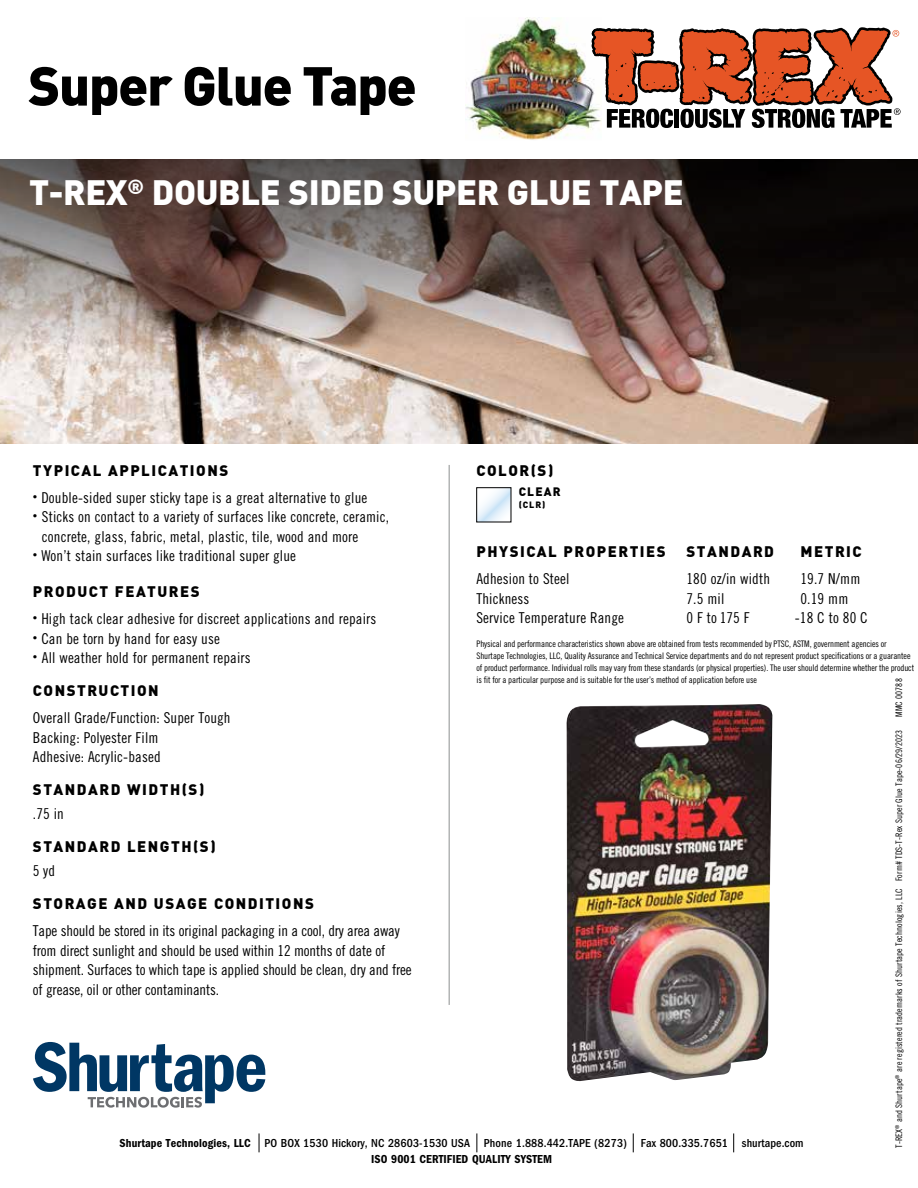
<style>
.page{position:relative;width:918px;height:1188px;background:#fff}
.page>*{position:absolute;margin:0;border:0;box-sizing:border-box;transform-origin:0 0}
.t1{font:900 54px "DIN";letter-spacing:-.025em;color:#000}
.t2{font:900 34.5px "DIN";letter-spacing:-.01em;color:#fff}
.t3{font:15px/19.5px "Trade Gothic LT Std Cn 18";letter-spacing:.01em;color:#000}
.t4{font:15px/19.5px "Trade Gothic LT Std Cn 18";letter-spacing:-.01em;color:#000}
.t5{font:900 15px "DIN";letter-spacing:.1em;color:#000}
.t6{font:500 condensed 12px "ITC Franklin Gothic Std";letter-spacing:.01em;color:#000}
.t7{font:12px "ITC Franklin Gothic Std Dm Cd";letter-spacing:.01em;color:#000}
.t8{font:900 12px "DIN";letter-spacing:.1em;color:#000}
.t9{font:9px/12px "Trade Gothic LT Std Cn 18";letter-spacing:-.01em;color:#000}
.t10{font:9px "Trade Gothic LT Std Cn 18";letter-spacing:.01em;color:#000}
.t11{font:900 9px "DIN";color:#000}
.s1{font-family:"ITC Franklin Gothic Std Dm Cd";font-weight:400;font-stretch:normal}
</style>
<div class="page">
<img style="left:0;top:393px;width:918px;height:50px">
<svg style="left:0;top:160px;width:918px;height:233px;background:#6c5d57"></svg>
<svg style="left:476px;top:1133px;width:1px;height:19px"></svg>
<svg style="left:259px;top:1133px;width:1px;height:19px"></svg>
<svg style="left:633px;top:1133px;width:1px;height:19px"></svg>
<svg style="left:733px;top:1133px;width:1px;height:19px"></svg>
<hr style="left:449px;top:465px;width:1px;height:540px;background:#8c8f90">
<img style="left:566px;top:704px;width:207px;height:378px">
<img style="left:465px;top:17px;width:436px;height:123px">
<img style="left:33px;top:1042px;width:233px;height:66px">
<img style="left:476px;top:487px;width:36px;height:36px">
<h1 class="t1" style="left:28px;top:50px;width:390px">Super Glue Tape</h1>
<h2 class="t2" style="left:29px;top:170px;width:656px">T-REX<sup>®</sup> DOUBLE SIDED SUPER GLUE TAPE</h2>
<h3 class="t5" style="left:33px;top:460px;width:197px">TYPICAL APPLICATIONS</h3>
<p class="t5" style="left:476px;top:460px;width:78px">COLOR(S)</p>
<p class="t3" style="left:33px;top:488px;width:336px"><sup>•</sup> Double-sided super sticky tape is a great alternative to glue</p>
<p class="t3" style="left:42px;top:507px;width:349px;text-indent:-9px"><sup>•</sup> Sticks on contact to a variety of surfaces like concrete, ceramic, concrete, glass, fabric, metal, plastic, tile, wood and more</p>
<p class="t3" style="left:33px;top:546px;width:265px"><sup>•</sup> Won’t stain surfaces like traditional super glue</p>
<h3 class="t5" style="left:33px;top:582px;width:168px">PRODUCT FEATURES</h3>
<p class="t3" style="left:33px;top:609px;width:345px"><sup>•</sup> High tack clear adhesive for discreet applications and repairs</p>
<p class="t3" style="left:33px;top:629px;width:188px"><sup>•</sup> Can be torn by hand for easy use</p>
<p class="t3" style="left:33px;top:648px;width:219px"><sup>•</sup> All weather hold for permanent repairs</p>
<h3 class="t5" style="left:33px;top:681px;width:127px">CONSTRUCTION</h3>
<p class="t3" style="left:33px;top:708px;width:199px">Overall Grade/Function: Super Tough<br>Backing: Polyester Film<br>Adhesive: Acrylic-based</p>
<h3 class="t5" style="left:33px;top:780px;width:173px">STANDARD WIDTH(S)</h3>
<p class="t3" style="left:33px;top:804px;width:33px">.75 in</p>
<h3 class="t5" style="left:33px;top:837px;width:184px">STANDARD LENGTH(S)</h3>
<p class="t3" style="left:33px;top:861px;width:24px">5 yd</p>
<h3 class="t5" style="left:33px;top:894px;width:282px">STORAGE AND USAGE CONDITIONS</h3>
<p class="t4" style="left:33px;top:921px;width:380px">Tape should be stored in its original packaging in a cool, dry area away from direct sunlight and should be used within 12 months of date of shipment. Surfaces to which tape is applied should be clean, dry and free of grease, oil or other contaminants.</p>
<p class="t8" style="left:519px;top:484px;width:43px">CLEAR</p>
<p class="t11" style="left:519px;top:499px;width:28px">(CLR)</p>
<p class="t5" style="left:476px;top:542px;width:191px">PHYSICAL PROPERTIES</p>
<p class="t5" style="left:686px;top:542px;width:89px">STANDARD</p>
<p class="t5" style="left:800px;top:542px;width:63px">METRIC</p>
<p class="t3" style="left:476px;top:569px;width:95px">Adhesion to Steel</p>
<p class="t3" style="left:686px;top:569px;width:85px">180 oz/in width</p>
<p class="t3" style="left:800px;top:569px;width:61px">19.7 N/mm</p>
<p class="t3" style="left:476px;top:588px;width:54px">Thickness</p>
<p class="t3" style="left:686px;top:588px;width:39px">7.5 mil</p>
<p class="t3" style="left:800px;top:588px;width:49px">0.19 mm</p>
<p class="t3" style="left:476px;top:608px;width:149px">Service Temperature Range</p>
<p class="t3" style="left:686px;top:608px;width:65px">0 F to 175 F</p>
<p class="t3" style="left:795px;top:608px;width:75px">-18 C to 80 C</p>
<p class="t9" style="left:476px;top:638px;width:439px">Physical and performance characteristics shown above are obtained from tests recommended by PTSC, ASTM, government agencies or Shurtape Technologies, LLC, Quality Assurance and Technical Service departments and do not represent product specifications or a guarantee of product performance. Individual rolls may vary from these standards (or physical properties). The user should determine whether the product is fit for a particular purpose and is suitable for the user’s method of application before use</p>
<p class="t10" style="left:894px;top:717px;width:40px;rotate:-90deg">MMC 00788</p>
<p class="t10" style="left:894px;top:1148px;width:420px;rotate:-90deg">T-REX<sup>®</sup> and Shurtape<sup>®</sup> are registered trademarks of Shurtape Technologies, LLC Form# TDS-T-Rex Super Glue Tape-06/29/2023</p>
<p class="t6" style="left:120px;top:1136px;width:686px"><span class="s1">Shurtape Technologies, LLC</span> PO BOX 1530 Hickory, NC 28603-1530 USA Phone 1.888.442.TAPE (8273) Fax 800.335.7651 shurtape.com</p>
<p class="t7" style="left:371px;top:1152px;width:183px">ISO 9001 CERTIFIED QUALITY SYSTEM</p>
</div>
